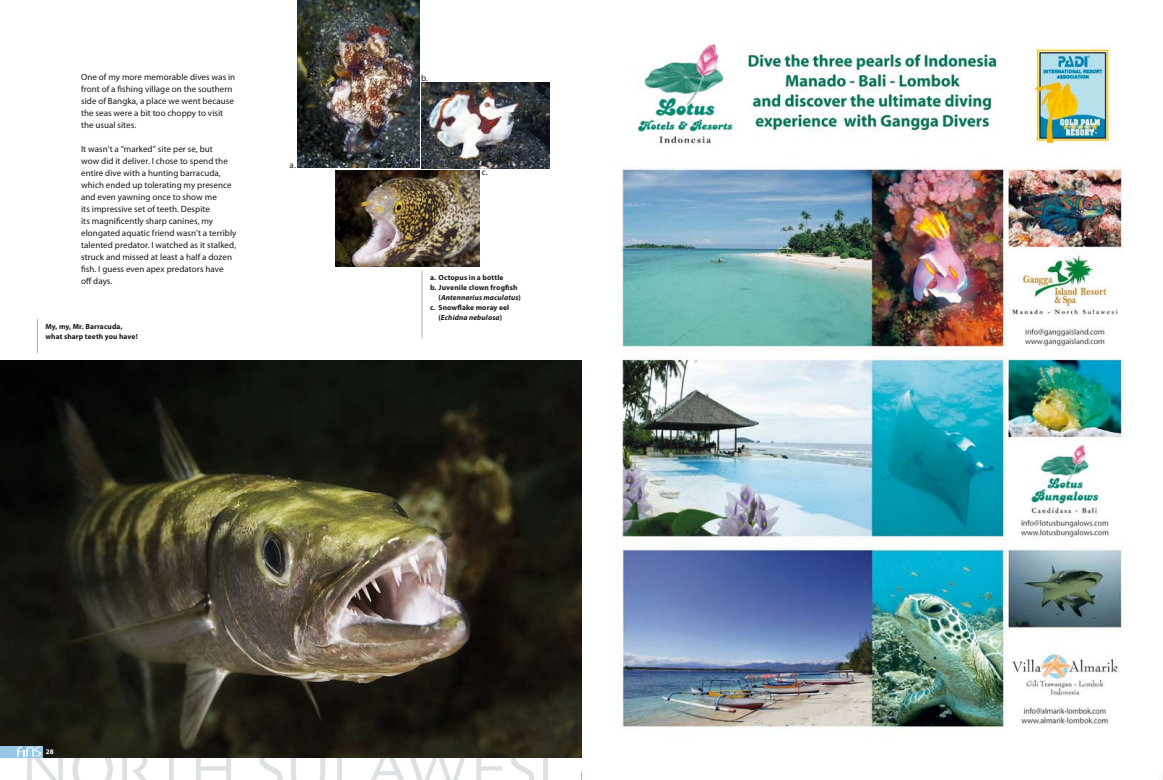
<style>
.page{position:relative;width:1163px;height:780px;background:#fff}
.page>*{position:absolute;margin:0;border:0;box-sizing:border-box;transform-origin:0 0}
.t1{font:64px "Skia";letter-spacing:-.035em;color:#dde1e4}
.t2{font:9px/12px "Myriad Pro";letter-spacing:.005em;color:#1a171b}
.t3{font:700 7.5px/10px "Myriad Pro";letter-spacing:.015em;color:#1a171b}
.t4{font:italic 700 7.5px "Myriad Pro";letter-spacing:.015em;color:#1a171b}
.t5{font:700 7px "Myriad Pro";color:#fff}
.s1{font-style:normal}
</style>
<div class="page">
<img style="left:581px;top:44px;width:542px;height:736px">
<img style="left:0;top:361px;width:581px;height:396px">
<img style="left:421px;top:83px;width:128px;height:85px">
<img style="left:298px;top:0;width:121px;height:168px">
<img style="left:336px;top:170px;width:144px;height:96px">
<div style="left:0;top:745px;width:42px;height:12px;background:#96c7e6"></div>
<svg style="left:17px;top:746px;width:24px;height:10px"></svg>
<hr style="left:37px;top:319px;width:1px;height:34px;background:#adaeb0">
<hr style="left:421px;top:270px;width:1px;height:68px;background:#adaeb0">
<p class="t2" style="left:81px;top:71px;width:156px">One of my more memorable dives was in front of a fishing village on the southern side of Bangka, a place we went because the seas were a bit too choppy to visit the usual sites.</p>
<p class="t2" style="left:81px;top:143px;width:157px">It wasn’t a “marked” site per se, but<br>wow did it deliver. I chose to spend the entire dive with a hunting barracuda, which ended up tolerating my presence and even yawning once to show me<br>its impressive set of teeth. Despite<br>its magnificently sharp canines, my elongated aquatic friend wasn’t a terribly talented predator. I watched as it stalked, struck and missed at least a half a dozen fish. I guess even apex predators have<br>off days.</p>
<p class="t3" style="left:45px;top:321px;width:94px">My, my, Mr. Barracuda, what sharp teeth you have!</p>
<p class="t2" style="left:289px;top:159px;width:8px">a.</p>
<p class="t2" style="left:421px;top:72px;width:8px">b.</p>
<p class="t2" style="left:481px;top:166px;width:8px">c.</p>
<p class="t3" style="left:430px;top:272px;width:75px">a. Octopus in a bottle</p>
<p class="t3" style="left:430px;top:282px;width:89px">b. Juvenile clown frogfish</p>
<p class="t4" style="left:438px;top:293px;width:84px"><span class="s1">(</span>Antennarius maculatus<span class="s1">)</span></p>
<p class="t3" style="left:430px;top:302px;width:81px">c. Snowflake moray eel</p>
<p class="t4" style="left:438px;top:313px;width:65px"><span class="s1">(</span>Echidna nebulosa<span class="s1">)</span></p>
<h1 class="t1" style="left:20px;top:730px;width:537px">NORTH SULAWESI</h1>
<p class="t5" style="left:46px;top:747px;width:9px">28</p>
</div>
